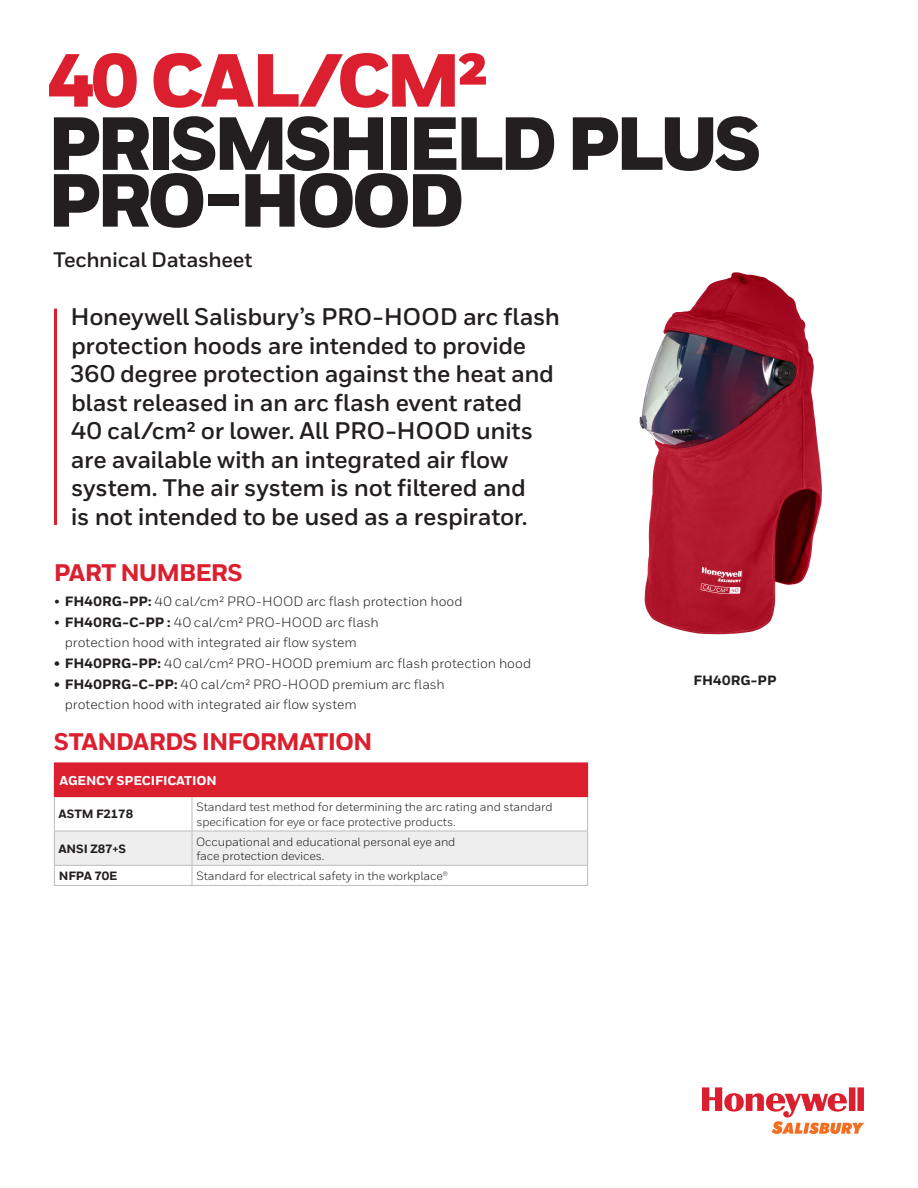
<style>
.page{position:relative;width:918px;height:1188px;background:#fff}
.page>*{position:absolute;margin:0;border:0;box-sizing:border-box;transform-origin:0 0}
.Title_50_40__T{font:900 75px/63.2px "Honeywell Sans";letter-spacing:-.06em;color:#231f20}
.Intro_Body{font:700 24px/28.5px "Honeywell Sans";letter-spacing:-.015em;color:#231f20}
.Heading_1__16_16{font:800 24px "Honeywell Sans";letter-spacing:-.035em;color:#dc1f2e}
.Subtitle__indent_for{font:700 21px "Honeywell Sans";letter-spacing:-.015em;color:#231f20}
.t1{font:13.5px/19.5px "Honeywell Sans";color:#231f20}
.Body__Bulleted_List{font:800 13.5px "Honeywell Sans";letter-spacing:.01em;color:#231f20}
.Table__Header{font:800 12.75px "Honeywell Sans";letter-spacing:-.01em;color:#fff}
.Table__Body{font:12px/14.2px "Honeywell Sans";letter-spacing:-.01em;color:#231f20}
.Table__Body-2{font:800 12px "Honeywell Sans";letter-spacing:-.01em;color:#231f20}
.s1{color:#dc1f2e}
.s2{font-weight:800}
</style>
<div class="page">
<svg style="left:702px;top:1087px;width:162px;height:47px"></svg>
<img style="left:639px;top:272px;width:183px;height:363px">
<hr style="left:54px;top:309px;width:3px;height:216px;background:#dc1f2e">
<div style="left:54px;top:763px;width:534px;height:34px;background:#dc1f2e"></div>
<hr style="left:192px;top:797px;width:1px;height:34px;background:#bcbdc0">
<hr style="left:587px;top:797px;width:1px;height:34px;background:#bcbdc0">
<hr style="left:54px;top:885px;width:138px;height:1px;background:#bcbdc0">
<hr style="left:192px;top:885px;width:396px;height:1px;background:#bcbdc0">
<hr style="left:54px;top:797px;width:1px;height:34px;background:#bcbdc0">
<svg style="left:54px;top:831px;width:534px;height:54px"></svg>
<p class="Title_50_40__T" style="left:48px;top:52px;width:716px"><span class="s1">40 CAL/CM²<br></span>PRISMSHIELD PLUS</p>
<p class="Title_50_40__T" style="left:48px;top:172px;width:419px">PRO-HOOD</p>
<p class="Subtitle__indent_for" style="left:53px;top:247px;width:200px">Technical Datasheet</p>
<p class="Intro_Body" style="left:70px;top:303px;width:492px">Honeywell Salisbury’s PRO-HOOD arc flash protection hoods are intended to provide 360 degree protection against the heat and blast released in an arc flash event rated<br>40 cal/cm² or lower. All PRO-HOOD units are available with an integrated air flow system. The air system is not filtered and<br>is not intended to be used as a respirator.</p>
<p class="Heading_1__16_16" style="left:54px;top:558px;width:191px">PART NUMBERS</p>
<p class="t1" style="left:54px;top:592px;width:410px">• <span class="s2">FH40RG-PP:</span> 40 cal/cm² PRO-HOOD arc flash protection hood</p>
<p class="t1" style="left:65px;top:613px;width:316px;text-indent:-11px">• <span class="s2">FH40RG-C-PP :</span> 40 cal/cm² PRO-HOOD arc flash protection hood with integrated air flow system</p>
<p class="t1" style="left:54px;top:654px;width:479px"><span class="s2">• FH40PRG-PP:</span> 40 cal/cm² PRO-HOOD premium arc flash protection hood</p>
<p class="t1" style="left:65px;top:675px;width:382px;text-indent:-11px"><span class="s2">• FH40PRG-C-PP:</span> 40 cal/cm² PRO-HOOD premium arc flash protection hood with integrated air flow system</p>
<p class="Heading_1__16_16" style="left:54px;top:727px;width:320px">STANDARDS INFORMATION</p>
<p class="Table__Header" style="left:60px;top:772px;width:159px">AGENCY SPECIFICATION</p>
<p class="Table__Body-2" style="left:59px;top:807px;width:76px">ASTM F2178</p>
<p class="Table__Body" style="left:196px;top:800px;width:358px">Standard test method for determining the arc rating and standard specification for eye or face protective products.</p>
<p class="Table__Body-2" style="left:59px;top:841px;width:69px">ANSI Z87+S</p>
<p class="Table__Body" style="left:196px;top:834px;width:261px">Occupational and educational personal eye and face protection devices.</p>
<p class="Table__Body-2" style="left:59px;top:868px;width:60px">NFPA 70E</p>
<p class="Table__Body" style="left:196px;top:869px;width:253px">Standard for electrical safety in the workplace®</p>
<p class="Body__Bulleted_List" style="left:693px;top:672px;width:85px">FH40RG-PP</p>
</div>
